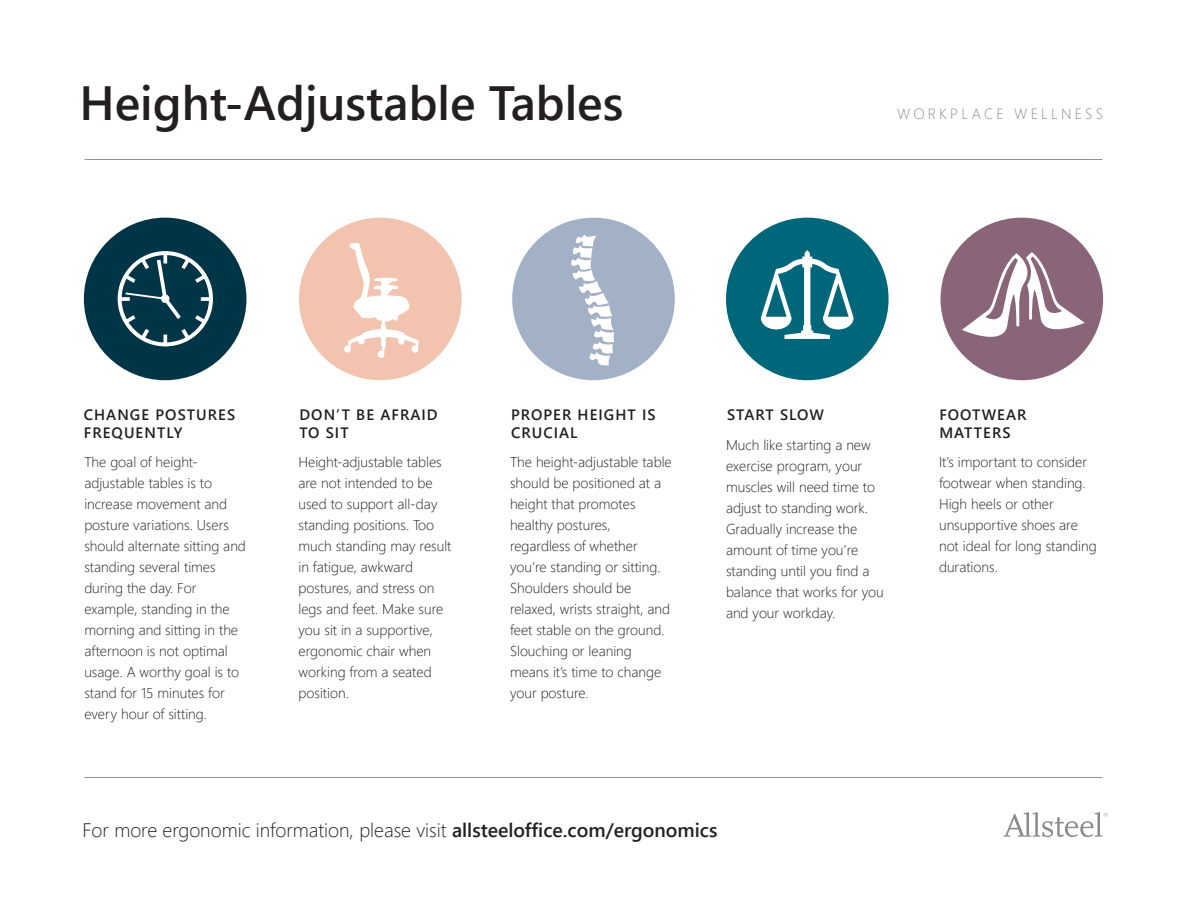
<style>
.page{position:relative;width:1188px;height:918px;background:#fff}
.page>*{position:absolute;margin:0;border:0;box-sizing:border-box;transform-origin:0 0}
.t1{font:600 48px "Segoe UI";color:#231f20}
.t2{font:300 19.5px "Segoe UI";color:#231f20}
.t3{font:600 15px/18px "Segoe UI";letter-spacing:.07em;color:#231f20}
.t4{font:300 14.85px "Segoe UI";letter-spacing:.21em;color:#8e9393}
.t5{font:300 14.25px/21px "Segoe UI";color:#231f20}
.s1{font-weight:600}
</style>
<div class="page">
<hr style="left:84px;top:159px;width:1018px;height:1px;background:#8e9393">
<hr style="left:84px;top:777px;width:1018px;height:1px;background:#8e9393">
<svg style="left:1004px;top:812px;width:104px;height:25px"></svg>
<div style="left:84px;top:218px;width:162px;height:162px;background:#003547;border-radius:50%"></div>
<div style="left:299px;top:218px;width:163px;height:162px;background:#f2c3ae;border-radius:50%"></div>
<div style="left:512px;top:218px;width:163px;height:162px;background:#a3b1c7;border-radius:50%"></div>
<div style="left:726px;top:218px;width:163px;height:162px;background:#00677b;border-radius:50%"></div>
<div style="left:941px;top:218px;width:162px;height:162px;background:#8a657a;border-radius:50%"></div>
<svg style="left:118px;top:251px;width:95px;height:95px"></svg>
<svg style="left:761px;top:250px;width:93px;height:89px"></svg>
<svg style="left:962px;top:252px;width:123px;height:85px"></svg>
<svg style="left:344px;top:243px;width:75px;height:115px"></svg>
<svg style="left:571px;top:234px;width:43px;height:132px"></svg>
<h1 class="t1" style="left:80px;top:64px;width:545px">Height-Adjustable Tables</h1>
<p class="t4" style="left:897px;top:102px;width:208px">WORKPLACE WELLNESS</p>
<p class="t3" style="left:84px;top:406px;width:153px">CHANGE POSTURES<br>FREQUENTLY</p>
<p class="t5" style="left:84px;top:451px;width:163px">The goal of height&shy;adjustable tables is to increase movement and posture variations. Users should alternate sitting and standing several times during the day. For example, standing in the morning and sitting in the afternoon is not optimal usage. A worthy goal is to stand for 15 minutes for every hour of sitting.</p>
<p class="t3" style="left:300px;top:406px;width:140px">DON’T BE AFRAID<br>TO SIT</p>
<p class="t5" style="left:298px;top:451px;width:155px">Height-adjustable tables are not intended to be used to support all-day standing positions. Too much standing may result in fatigue, awkward postures, and stress on legs and feet. Make sure you sit in a supportive, ergonomic chair when working from a seated position.</p>
<p class="t3" style="left:511px;top:406px;width:146px">PROPER HEIGHT IS<br>CRUCIAL</p>
<p class="t5" style="left:510px;top:451px;width:163px">The height-adjustable table should be positioned at a height that promotes healthy postures, regardless of whether you’re standing or sitting.<br>Shoulders should be relaxed, wrists straight, and feet stable on the ground.<br>Slouching or leaning means it’s time to change your posture.</p>
<p class="t3" style="left:727px;top:406px;width:99px">START SLOW</p>
<p class="t5" style="left:726px;top:434px;width:159px">Much like starting a new exercise program, your muscles will need time to adjust to standing work.<br>Gradually increase the amount of time you’re standing until you find a balance that works for you and your workday.</p>
<p class="t3" style="left:939px;top:406px;width:89px">FOOTWEAR<br>MATTERS</p>
<p class="t5" style="left:939px;top:451px;width:159px">It’s important to consider footwear when standing.<br>High heels or other unsupportive shoes are not ideal for long standing durations.</p>
<h2 class="t2" style="left:83px;top:814px;width:636px">For more ergonomic information, please visit <span class="s1">allsteeloffice.com/ergonomics</span></h2>
</div>
